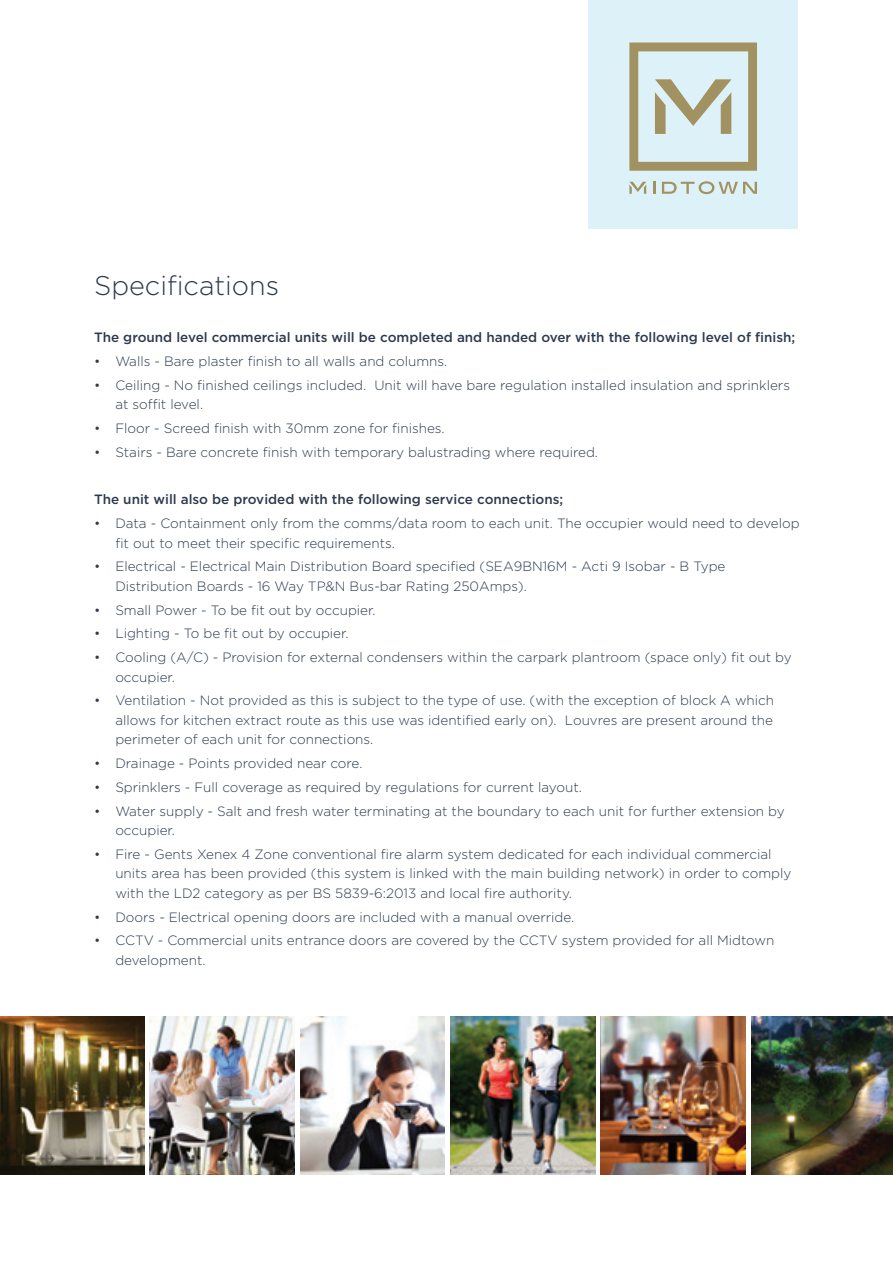
<style>
.page{position:relative;width:893px;height:1263px;background:#fff}
.page>*{position:absolute;margin:0;border:0;box-sizing:border-box;transform-origin:0 0}
.t1{font:300 27px "Gotham";color:#2c3a4d}
.t2{font:300 13.5px/19.5px "Gotham";color:#2c3a4d}
.t3{font:500 13.5px "Gotham";color:#2c3a4d}
</style>
<div class="page">
<img style="left:0;top:1017px;width:144px;height:157px">
<img style="left:150px;top:1017px;width:145px;height:157px">
<img style="left:300px;top:1017px;width:145px;height:157px">
<img style="left:450px;top:1017px;width:145px;height:157px">
<img style="left:601px;top:1017px;width:145px;height:157px">
<img style="left:751px;top:1017px;width:142px;height:157px">
<div style="left:588px;top:0;width:210px;height:229px;background:#dcf1f8"></div>
<svg style="left:629px;top:43px;width:128px;height:128px"></svg>
<svg style="left:653px;top:182px;width:2px;height:12px"></svg>
<svg style="left:629px;top:182px;width:17px;height:12px"></svg>
<svg style="left:662px;top:181px;width:95px;height:13px"></svg>
<p class="t1" style="left:94px;top:270px;width:187px">Specifications</p>
<p class="t3" style="left:94px;top:330px;width:703px">The ground level commercial units will be completed and handed over with the following level of finish;</p>
<p class="t2" style="left:94px;top:351px;width:355px">• Walls - Bare plaster finish to all walls and columns.</p>
<p class="t2" style="left:115px;top:375px;width:676px;text-indent:-21px">• Ceiling - No finished ceilings included. Unit will have bare regulation installed insulation and sprinklers at soffit level.</p>
<p class="t2" style="left:94px;top:418px;width:352px">• Floor - Screed finish with 30mm zone for finishes.</p>
<p class="t2" style="left:94px;top:442px;width:505px">• Stairs - Bare concrete finish with temporary balustrading where required.</p>
<p class="t3" style="left:94px;top:492px;width:471px">The unit will also be provided with the following service connections;</p>
<p class="t2" style="left:115px;top:513px;width:686px;text-indent:-21px">• Data - Containment only from the comms/data room to each unit. The occupier would need to develop fit out to meet their specific requirements.</p>
<p class="t2" style="left:115px;top:557px;width:612px;text-indent:-21px">• Electrical - Electrical Main Distribution Board specified (SEA9BN16M - Acti 9 Isobar - B Type<br>Distribution Boards - 16 Way TP&amp;N Bus-bar Rating 250Amps).</p>
<p class="t2" style="left:94px;top:600px;width:283px">• Small Power - To be fit out by occupier.</p>
<p class="t2" style="left:94px;top:624px;width:256px">• Lighting - To be fit out by occupier.</p>
<p class="t2" style="left:115px;top:647px;width:678px;text-indent:-21px">• Cooling (A/C) - Provision for external condensers within the carpark plantroom (space only) fit out by occupier.</p>
<p class="t2" style="left:115px;top:691px;width:660px;text-align:justify;text-indent:-21px">• Ventilation - Not provided as this is subject to the type of use. (with the exception of block A which allows for kitchen extract route as this use was identified early on). Louvres are present around the perimeter of each unit for connections.</p>
<p class="t2" style="left:94px;top:753px;width:270px">• Drainage - Points provided near core.</p>
<p class="t2" style="left:94px;top:777px;width:489px">• Sprinklers - Full coverage as required by regulations for current layout.</p>
<p class="t2" style="left:115px;top:801px;width:671px;text-indent:-21px">• Water supply - Salt and fresh water terminating at the boundary to each unit for further extension by occupier.</p>
<p class="t2" style="left:115px;top:844px;width:678px;text-indent:-21px">• Fire - Gents Xenex 4 Zone conventional fire alarm system dedicated for each individual commercial units area has been provided (this system is linked with the main building network) in order to comply with the LD2 category as per BS 5839-6:2013 and local fire authority.</p>
<p class="t2" style="left:94px;top:907px;width:482px">• Doors - Electrical opening doors are included with a manual override.</p>
<p class="t2" style="left:115px;top:931px;width:661px;text-indent:-21px">• CCTV - Commercial units entrance doors are covered by the CCTV system provided for all Midtown development.</p>
</div>
